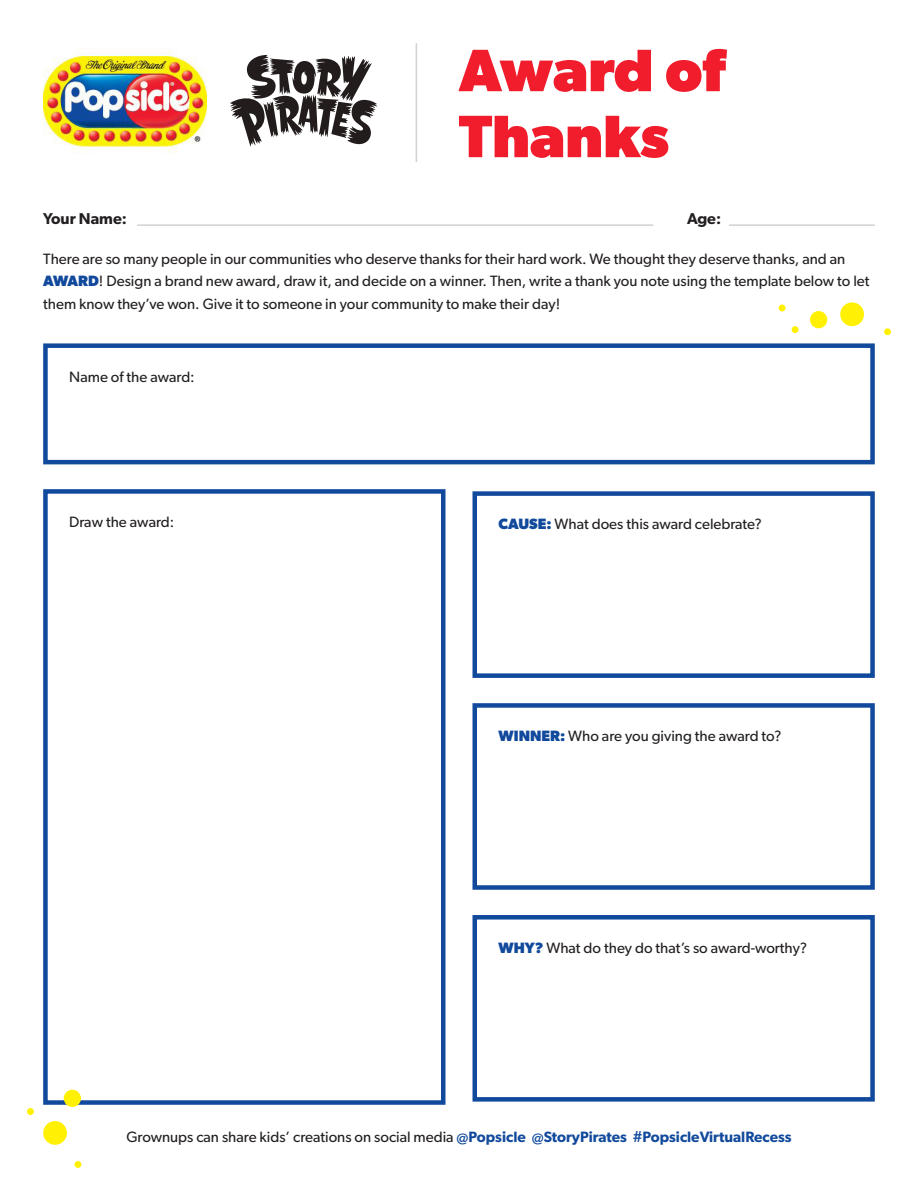
<style>
.page{position:relative;width:918px;height:1188px;background:#fff}
.page>*{position:absolute;margin:0;border:0;box-sizing:border-box;transform-origin:0 0}
.t1{font:700 60px/66px "Gibson";color:#f11d2c}
.AHD{font:600 15.75px "Gibson";color:#231f20}
.AHD-2{font:15px/22.5px "Gibson";color:#231f20}
.AHD-3{font:600 15px "Gibson";color:#11499c}
.s1{font-weight:700;color:#11499c}
.s2{font-weight:400;color:#231f20}
</style>
<div class="page">
<div style="left:43px;top:343px;width:832px;height:121px;border:4px solid #11499c"></div>
<div style="left:43px;top:489px;width:403px;height:616px;border:4px solid #11499c"></div>
<div style="left:472px;top:491px;width:403px;height:187px;border:4px solid #11499c"></div>
<div style="left:472px;top:703px;width:403px;height:187px;border:4px solid #11499c"></div>
<div style="left:472px;top:915px;width:403px;height:187px;border:4px solid #11499c"></div>
<hr style="left:416px;top:43px;width:1px;height:119px;background:#d1d2d4">
<hr style="left:137px;top:224px;width:516px;height:2px;background:#d1d2d4">
<img style="left:43px;top:49px;width:163px;height:105px">
<svg style="left:230px;top:55px;width:147px;height:91px"></svg>
<div style="left:840px;top:302px;width:24px;height:24px;background:#fff101;border-radius:50%"></div>
<div style="left:43px;top:1121px;width:24px;height:24px;background:#fff101;border-radius:50%"></div>
<div style="left:810px;top:311px;width:17px;height:17px;background:#fff101;border-radius:50%"></div>
<div style="left:64px;top:1090px;width:17px;height:17px;background:#fff101;border-radius:50%"></div>
<div style="left:779px;top:305px;width:7px;height:6px;background:#fff101;border-radius:50%"></div>
<div style="left:75px;top:1161px;width:6px;height:7px;background:#fff101;border-radius:50%"></div>
<div style="left:27px;top:1108px;width:7px;height:7px;background:#fff101;border-radius:50%"></div>
<div style="left:792px;top:326px;width:7px;height:7px;background:#fff101;border-radius:50%"></div>
<div style="left:884px;top:328px;width:7px;height:7px;background:#fff101;border-radius:50%"></div>
<hr style="left:729px;top:224px;width:146px;height:2px;background:#d1d2d4">
<p class="t1" style="left:459px;top:36px;width:267px">Award of<br>Thanks</p>
<p class="AHD" style="left:43px;top:210px;width:85px">Your Name:</p>
<p class="AHD" style="left:687px;top:210px;width:36px">Age:</p>
<p class="AHD-2" style="left:43px;top:247px;width:828px">There are so many people in our communities who deserve thanks for their hard work. We thought they deserve thanks, and an<br><span class="s1">AWARD</span>! Design a brand new award, draw it, and decide on a winner. Then, write a thank you note using the template below to let them know they’ve won. Give it to someone in your community to make their day!</p>
<p class="AHD-2" style="left:69px;top:365px;width:127px">Name of the award:</p>
<p class="AHD-2" style="left:69px;top:511px;width:107px">Draw the award:</p>
<p class="AHD-2" style="left:499px;top:513px;width:265px"><span class="s1">CAUSE:</span> What does this award celebrate?</p>
<p class="AHD-2" style="left:499px;top:725px;width:284px"><span class="s1">WINNER:</span> Who are you giving the award to?</p>
<p class="AHD-2" style="left:499px;top:936px;width:310px"><span class="s1">WHY?</span> What do they do that’s so award-worthy?</p>
<p class="AHD-3" style="left:126px;top:1128px;width:667px"><span class="s2">Grownups can share kids’ creations on social media</span> @Popsicle @StoryPirates #PopsicleVirtualRecess</p>
</div>
